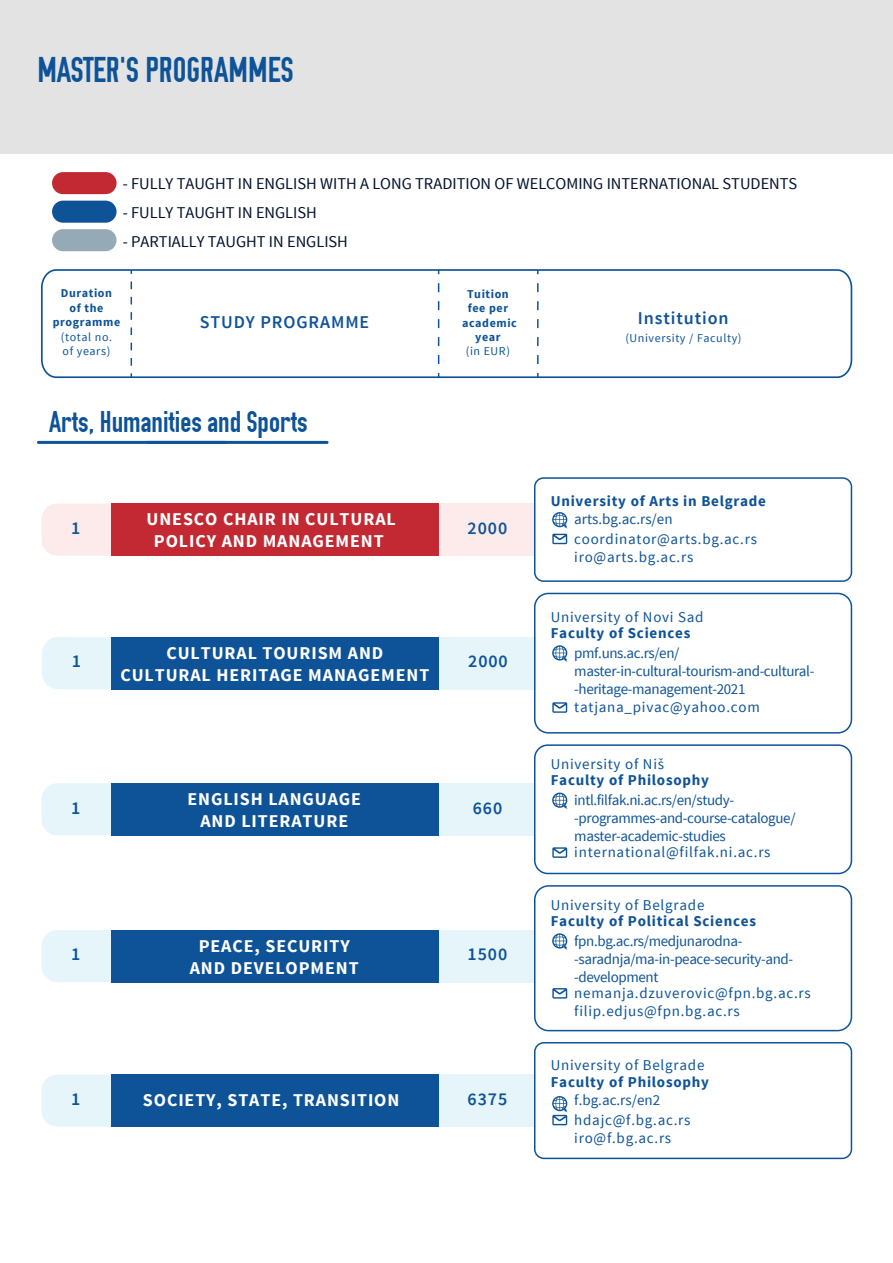
<style>
.page{position:relative;width:893px;height:1263px;background:#fff}
.page>*{position:absolute;margin:0;border:0;box-sizing:border-box;transform-origin:0 0}
.t1{font:35.85px "OSP DIN";color:#0e5398}
.t2{font:30px "OSP DIN";color:#0e5398}
.t3{font:700 18px/21.6px "Source Sans Pro";letter-spacing:.05em;color:#fff;text-align:center}
.t4{font:600 18px "Source Sans Pro";letter-spacing:.05em;color:#0e5398}
.t5{font:16.5px "Source Sans Pro";color:#00102b}
.t6{font:15px/18px "Source Sans Pro";letter-spacing:-.025em;color:#0e5398}
.t7{font:15px/18.6px "Source Sans Pro";letter-spacing:.05em;color:#0e5398}
.t8{font:700 15px "Source Sans Pro";letter-spacing:.05em;color:#0e5398}
.t9{font:700 12px/14.4px "Source Sans Pro";letter-spacing:.05em;color:#0e5398;text-align:center}
.t10{font:12px/14.4px "Source Sans Pro";letter-spacing:.05em;color:#0e5398}
</style>
<div class="page">
<div style="left:52px;top:172px;width:65px;height:22px;background:#c22932;border-radius:11px"></div>
<div style="left:52px;top:201px;width:65px;height:22px;background:#0e5398;border-radius:11px"></div>
<div style="left:52px;top:229px;width:65px;height:22px;background:#95a9b7;border-radius:11px"></div>
<div style="left:0;top:0;width:893px;height:153px;background:#e2e3e2"></div>
<svg style="left:41px;top:269px;width:812px;height:110px"></svg>
<svg style="left:131px;top:282px;width:1px;height:95px"></svg>
<svg style="left:438px;top:283px;width:1px;height:94px"></svg>
<svg style="left:537px;top:283px;width:2px;height:94px"></svg>
<div style="left:42px;top:783px;width:69px;height:52px;background:#e5f5fa"></div>
<div style="left:438px;top:783px;width:97px;height:52px;background:#e5f5fa"></div>
<div style="left:111px;top:783px;width:327px;height:52px;background:#0e5398"></div>
<svg style="left:552px;top:847px;width:15px;height:11px"></svg>
<svg style="left:552px;top:793px;width:15px;height:16px"></svg>
<div style="left:534px;top:744px;width:318px;height:130px;border:2px solid #0e5398;border-radius:13px"></div>
<div style="left:42px;top:930px;width:69px;height:52px;background:#e5f5fa"></div>
<div style="left:438px;top:930px;width:97px;height:52px;background:#e5f5fa"></div>
<div style="left:111px;top:930px;width:327px;height:52px;background:#0e5398"></div>
<svg style="left:552px;top:988px;width:15px;height:10px"></svg>
<svg style="left:552px;top:933px;width:15px;height:17px"></svg>
<div style="left:534px;top:885px;width:318px;height:146px;border:2px solid #0e5398;border-radius:14px"></div>
<div style="left:42px;top:637px;width:70px;height:52px;background:#e5f5fa"></div>
<div style="left:439px;top:637px;width:96px;height:52px;background:#e5f5fa"></div>
<div style="left:112px;top:637px;width:327px;height:52px;background:#0e5398"></div>
<svg style="left:552px;top:702px;width:15px;height:11px"></svg>
<svg style="left:552px;top:645px;width:15px;height:17px"></svg>
<div style="left:534px;top:593px;width:318px;height:140px;border:2px solid #0e5398;border-radius:14px"></div>
<hr style="left:37px;top:441px;width:190px;height:3px;background:#0e5398;border-radius:2px">
<svg style="left:226px;top:441px;width:103px;height:3px"></svg>
<div style="left:42px;top:504px;width:69px;height:52px;background:#fdebeb"></div>
<div style="left:438px;top:503px;width:97px;height:53px;background:#fdebeb"></div>
<div style="left:111px;top:503px;width:327px;height:53px;background:#c22932"></div>
<svg style="left:552px;top:534px;width:15px;height:10px"></svg>
<svg style="left:552px;top:512px;width:15px;height:16px"></svg>
<div style="left:534px;top:477px;width:318px;height:105px;border:2px solid #0e5398;border-radius:9px"></div>
<svg style="left:552px;top:1096px;width:15px;height:29px"></svg>
<div style="left:42px;top:1074px;width:69px;height:52px;background:#e5f5fa"></div>
<div style="left:438px;top:1074px;width:97px;height:52px;background:#e5f5fa"></div>
<div style="left:111px;top:1074px;width:327px;height:52px;background:#0e5398"></div>
<div style="left:534px;top:1042px;width:318px;height:117px;border:2px solid #0e5398;border-radius:9px"></div>
<h1 class="t1" style="left:38px;top:52px;width:257px">MASTER'S PROGRAMMES</h1>
<p class="t5" style="left:123px;top:173px;width:676px">- FULLY TAUGHT IN ENGLISH WITH A LONG TRADITION OF WELCOMING INTERNATIONAL STUDENTS</p>
<p class="t5" style="left:123px;top:203px;width:196px">- FULLY TAUGHT IN ENGLISH</p>
<p class="t5" style="left:123px;top:231px;width:227px">- PARTIALLY TAUGHT IN ENGLISH</p>
<p class="t9" style="left:53px;top:287px;width:69px">Duration<br>of the programme</p>
<p class="t10" style="left:61px;top:330px;width:53px">(total no. of years)</p>
<p class="t4" style="left:200px;top:311px;width:171px">STUDY PROGRAMME</p>
<h2 class="t2" style="left:49px;top:407px;width:260px">Arts, Humanities and Sports</h2>
<p class="t9" style="left:462px;top:287px;width:56px">Tuition fee per academic year</p>
<p class="t10" style="left:466px;top:344px;width:46px">(in EUR)</p>
<p class="t3" style="left:147px;top:509px;width:251px">UNESCO CHAIR IN CULTURAL<br>POLICY AND MANAGEMENT</p>
<p class="t4" style="left:71px;top:516px;width:11px">1</p>
<p class="t4" style="left:468px;top:516px;width:41px">2000</p>
<p class="t3" style="left:120px;top:643px;width:310px">CULTURAL TOURISM AND<br>CULTURAL HERITAGE MANAGEMENT</p>
<p class="t4" style="left:72px;top:650px;width:11px">1</p>
<p class="t4" style="left:468px;top:650px;width:41px">2000</p>
<p class="t3" style="left:187px;top:789px;width:175px">ENGLISH LANGUAGE<br>AND LITERATURE</p>
<p class="t4" style="left:71px;top:796px;width:11px">1</p>
<p class="t4" style="left:473px;top:796px;width:31px">660</p>
<p class="t3" style="left:190px;top:936px;width:170px">PEACE, SECURITY<br>AND DEVELOPMENT</p>
<p class="t4" style="left:71px;top:943px;width:11px">1</p>
<p class="t4" style="left:468px;top:943px;width:41px">1500</p>
<p class="t4" style="left:71px;top:1087px;width:11px">1</p>
<p class="t3" style="left:143px;top:1090px;width:258px">SOCIETY, STATE, TRANSITION</p>
<p class="t4" style="left:468px;top:1087px;width:41px">6375</p>
<p class="t4" style="left:638px;top:307px;width:92px">Institution</p>
<p class="t10" style="left:625px;top:331px;width:118px">(University / Faculty)</p>
<p class="t8" style="left:551px;top:491px;width:217px">University of Arts in Belgrade</p>
<p class="t7" style="left:574px;top:510px;width:184px">arts.bg.ac.rs/en coordinator@arts.bg.ac.rs iro@arts.bg.ac.rs</p>
<p class="t7" style="left:551px;top:608px;width:154px">University of Novi Sad</p>
<p class="t8" style="left:551px;top:623px;width:141px">Faculty of Sciences</p>
<p class="t6" style="left:574px;top:644px;width:242px">pmf.uns.ac.rs/en/ master-in-cultural-tourism-and-cultural--heritage-management-2021 tatjana_pivac@yahoo.com</p>
<p class="t7" style="left:551px;top:755px;width:115px">University of Niš</p>
<p class="t8" style="left:551px;top:770px;width:160px">Faculty of Philosophy</p>
<p class="t6" style="left:574px;top:791px;width:223px">intl.filfak.ni.ac.rs/en/study--programmes-and-course-catalogue/ master-academic-studies</p>
<p class="t7" style="left:574px;top:843px;width:198px">international@filfak.ni.ac.rs</p>
<p class="t7" style="left:551px;top:896px;width:155px">University of Belgrade</p>
<p class="t8" style="left:551px;top:911px;width:207px">Faculty of Political Sciences</p>
<p class="t6" style="left:574px;top:932px;width:220px">fpn.bg.ac.rs/medjunarodna--saradnja/ma-in-peace-security-and--development</p>
<p class="t7" style="left:574px;top:984px;width:238px;line-height:18px">nemanja.dzuverovic@fpn.bg.ac.rs filip.edjus@fpn.bg.ac.rs</p>
<p class="t7" style="left:551px;top:1056px;width:155px">University of Belgrade</p>
<p class="t8" style="left:551px;top:1072px;width:160px">Faculty of Philosophy</p>
<p class="t7" style="left:574px;top:1091px;width:118px">f.bg.ac.rs/en2 hdajc@f.bg.ac.rs iro@f.bg.ac.rs</p>
</div>
